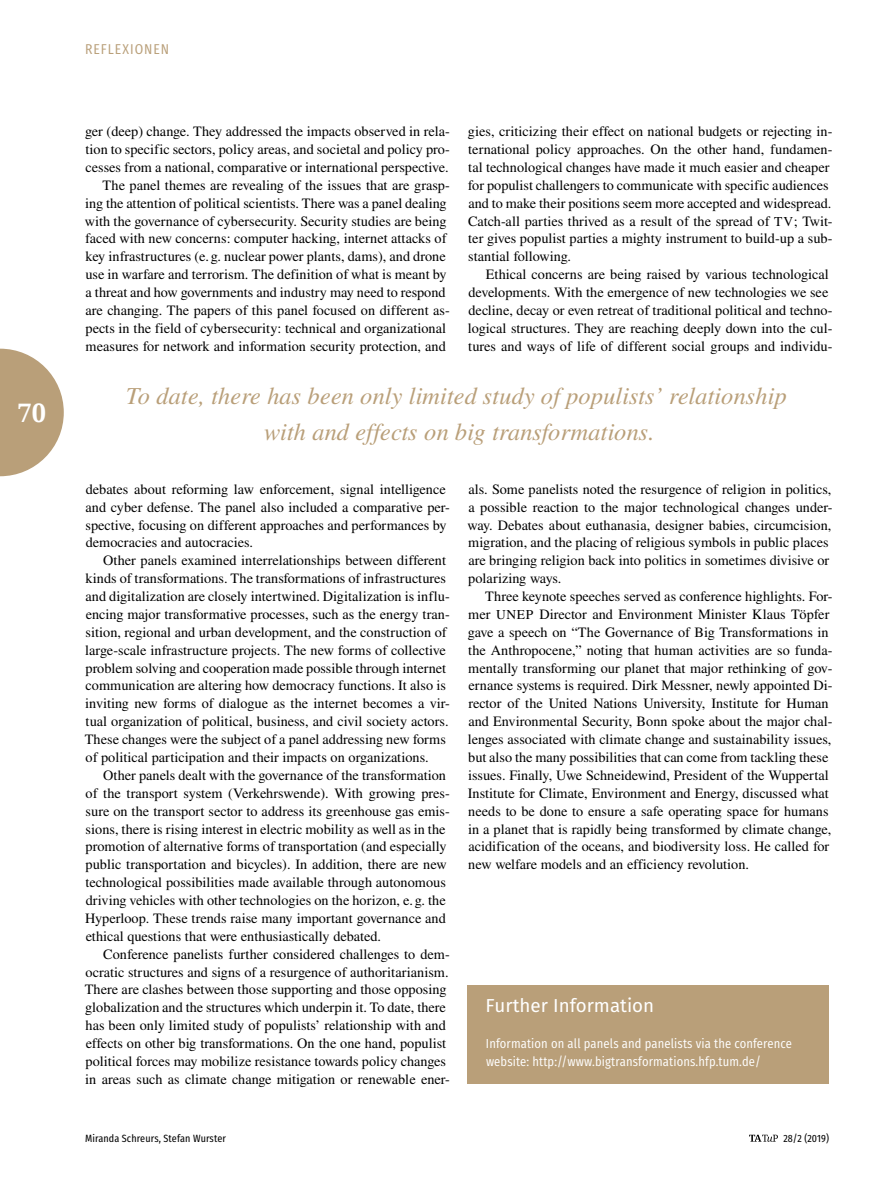
<style>
.page{position:relative;width:893px;height:1191px;background:#fff}
.page>*{position:absolute;margin:0;border:0;box-sizing:border-box;transform-origin:0 0}
.t1{font:700 25.5px "Droid Serif";color:#fff}
._08_0_Zitat{font:italic 24px/35.7px "Nimbus Rom No 9 L";letter-spacing:.01em;color:#b99f79;text-align:center}
._19_50_Anhang_Weiter{font:18.75px "Fira Sans";color:#fff}
._10_1_GT{font:14.25px/17.9px "Nimbus Rom No 9 L";letter-spacing:.005em;color:#000}
._12_1_GTO{font:14.25px/17.9px "Nimbus Rom No 9 L";letter-spacing:.005em;color:#000;text-align:justify}
.t2{font:14.25px "Fira Sans Condensed";letter-spacing:.065em;color:#b99f79}
._19_51_Anhang_Weiter{font:13.05px/17.9px "Fira Sans Condensed";letter-spacing:.01em;color:#fff}
.t3{font:10.5px "Fira Sans Condensed";letter-spacing:.01em;color:#000}
.s1{font-size:13.5px}
</style>
<div class="page">
<div style="left:468px;top:985px;width:361px;height:98px;background:#b99f79"></div>
<svg style="left:0;top:349px;width:64px;height:127px"></svg>
<svg style="left:749px;top:1134px;width:29px;height:7px"></svg>
<h1 class="t1" style="left:18px;top:395px;width:30px">70</h1>
<p class="t2" style="left:85px;top:36px;width:85px">REFLEXIONEN</p>
<p class="_12_1_GTO" style="left:85px;top:122px;width:366px">ger (deep) change. They addressed the impacts observed in rela&shy;tion to specific sectors, policy areas, and societal and policy pro&shy;cesses from a national, comparative or international perspective.</p>
<p class="_10_1_GT" style="left:85px;top:176px;width:366px;text-indent:18px">The panel themes are revealing of the issues that are grasp&shy;ing the attention of political scientists. There was a panel dealing with the governance of cybersecurity. Security studies are being faced with new concerns: computer hacking, internet attacks of key infrastructures (e.g. nuclear power plants, dams), and drone use in warfare and terrorism. The definition of what is meant by a threat and how governments and industry may need to respond are changing. The papers of this panel focused on different as&shy;pects in the field of cybersecurity: technical and organizational measures for network and information security protection, and</p>
<p class="_10_1_GT" style="left:468px;top:122px;width:366px">gies, criticizing their effect on national budgets or rejecting in&shy;ternational policy approaches. On the other hand, fundamen&shy;tal technological changes have made it much easier and cheaper for populist challengers to communicate with specific audiences and to make their positions seem more accepted and widespread.<br>Catch-all parties thrived as a result of the spread of <span class="s1">TV</span>; Twit&shy;ter gives populist parties a mighty instrument to build-up a sub&shy;stantial following.</p>
<p class="_10_1_GT" style="left:468px;top:265px;width:366px;text-indent:18px">Ethical concerns are being raised by various technological developments. With the emergence of new technologies we see decline, decay or even retreat of traditional political and techno&shy;logical structures. They are reaching deeply down into the cul&shy;tures and ways of life of different social groups and individu-</p>
<p class="_08_0_Zitat" style="left:126px;top:379px;width:662px">To date, there has been only limited study of populists’ relationship with and effects on big transformations.</p>
<p class="_10_1_GT" style="left:86px;top:479px;width:366px">debates about reforming law enforcement, signal intelligence and cyber defense. The panel also included a comparative per&shy;spective, focusing on different approaches and performances by democracies and autocracies.</p>
<p class="_10_1_GT" style="left:85px;top:551px;width:367px;text-indent:18px">Other panels examined interrelationships between different kinds of transformations. The transformations of infrastructures and digitalization are closely intertwined. Digitalization is influ&shy;encing major transformative processes, such as the energy tran&shy;sition, regional and urban development, and the construction of large-scale infrastructure projects. The new forms of collective problem solving and cooperation made possible through internet communication are altering how democracy functions. It also is inviting new forms of dialogue as the internet becomes a vir&shy;tual organization of political, business, and civil society actors.<br>These changes were the subject of a panel addressing new forms of political participation and their impacts on organizations.</p>
<p class="_10_1_GT" style="left:85px;top:765px;width:366px;text-indent:18px">Other panels dealt with the governance of the transformation of the transport system (Verkehrswende). With growing pres&shy;sure on the transport sector to address its greenhouse gas emis&shy;sions, there is rising interest in electric mobility as well as in the promotion of alternative forms of transportation (and especially public transportation and bicycles). In addition, there are new technological possibilities made available through autonomous driving vehicles with other technologies on the horizon, e.g. the Hyperloop. These trends raise many important governance and ethical questions that were enthusiastically debated.</p>
<p class="_10_1_GT" style="left:85px;top:944px;width:367px;text-indent:19px">Conference panelists further considered challenges to dem&shy;ocratic structures and signs of a resurgence of authoritarianism.<br>There are clashes between those supporting and those opposing globalization and the structures which underpin it. To date, there has been only limited study of populists’ relationship with and effects on other big transformations. On the one hand, populist political forces may mobilize resistance towards policy changes in areas such as climate change mitigation or renewable ener-</p>
<p class="_10_1_GT" style="left:467px;top:479px;width:366px">als. Some panelists noted the resurgence of religion in politics, a possible reaction to the major technological changes under&shy;way. Debates about euthanasia, designer babies, circumcision, migration, and the placing of religious symbols in public places are bringing religion back into politics in sometimes divisive or polarizing ways.</p>
<p class="_10_1_GT" style="left:468px;top:587px;width:366px;text-indent:18px">Three keynote speeches served as conference highlights. For&shy;mer <span class="s1">UNEP</span> Director and Environment Minister Klaus Töpfer gave a speech on “The Governance of Big Transformations in the Anthropocene,” noting that human activities are so funda&shy;mentally transforming our planet that major rethinking of gov&shy;ernance systems is required. Dirk Messner, newly appointed Di&shy;rector of the United Nations University, Institute for Human and Environmental Security, Bonn spoke about the major chal&shy;lenges associated with climate change and sustainability issues, but also the many possibilities that can come from tackling these issues. Finally, Uwe Schneidewind, President of the Wuppertal Institute for Climate, Environment and Energy, discussed what needs to be done to ensure a safe operating space for humans in a planet that is rapidly being transformed by climate change, acidification of the oceans, and biodiversity loss. He called for new welfare models and an efficiency revolution.</p>
<p class="_19_50_Anhang_Weiter" style="left:485px;top:991px;width:170px">Further Information</p>
<p class="_19_51_Anhang_Weiter" style="left:486px;top:1033px;width:308px">Information on all panels and panelists via the conference website: http://www.bigtransformations.hfp.tum.de/</p>
<p class="t3" style="left:85px;top:1128px;width:142px">Miranda Schreurs, Stefan Wurster</p>
<p class="t3" style="left:783px;top:1128px;width:47px">28/2 (2019)</p>
</div>
